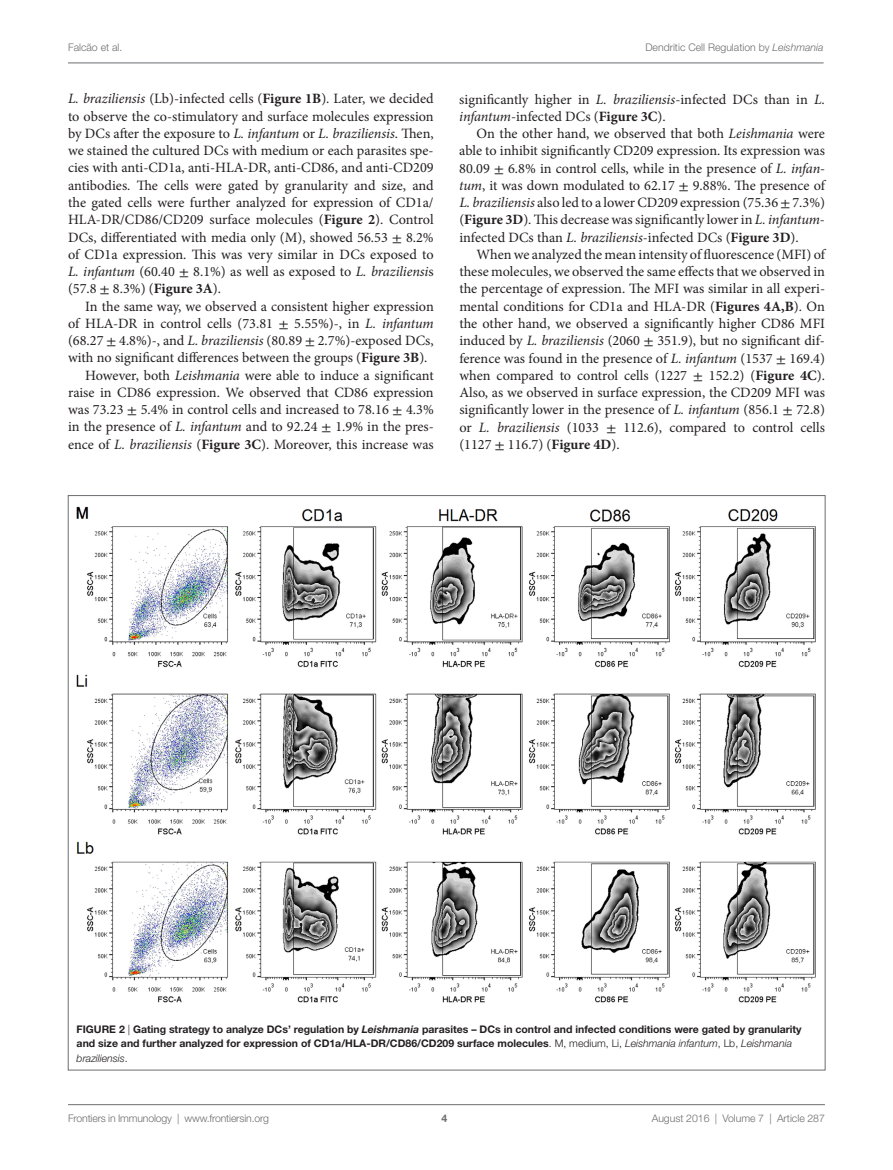
<style>
.page{position:relative;width:893px;height:1170px;background:#fff}
.page>*{position:absolute;margin:0;border:0;box-sizing:border-box;transform-origin:0 0}
.t1{font:14.25px/17.2px "Minion Pro";color:#231f20;text-align:justify}
.t2{font:700 10.5px/14.2px "Helvetica Neue LT Std";color:#231f20}
.t3{font:300 10.5px "Helvetica Neue LT Std";color:#6c6d70}
.t4{font:italic 300 10.5px "Helvetica Neue LT Std";color:#231f20}
.t5{font:700 10.5px "Helvetica Neue LT Std";color:#6c6d70}
.s1{font-style:italic}
.s2{font-weight:700}
.s3{font-family:"STIX General"}
.s4{font-weight:300}
.s5{font-weight:300;font-style:italic}
.s6{font-style:normal}
</style>
<div class="page">
<img style="left:77px;top:507px;width:739px;height:495px">
<hr style="left:68px;top:63px;width:756px;height:1px;background:#6c6d70">
<hr style="left:68px;top:1104px;width:757px;height:1px;background:#6c6d70">
<p class="t3" style="left:68px;top:41px;width:56px">Falcão et al.</p>
<p class="t3" style="left:645px;top:41px;width:180px">Dendritic Cell Regulation by <span class="s1">Leishmania</span></p>
<p class="t1" style="left:68px;top:90px;width:367px"><span class="s1">L. braziliensis</span> (Lb)-infected cells (<span class="s2">Figure 1B</span>). Later, we decided to observe the co-stimulatory and surface molecules expression by DCs after the exposure to <span class="s1">L. infantum</span> or <span class="s1">L. braziliensis</span>. Then, we stained the cultured DCs with medium or each parasites spe&shy;cies with anti-CD1a, anti-HLA-DR, anti-CD86, and anti-CD209 antibodies. The cells were gated by granularity and size, and the gated cells were further analyzed for expression of CD1a/ HLA-DR/CD86/CD209 surface molecules (<span class="s2">Figure 2</span>). Control DCs, differentiated with media only (M), showed 56.53 <span class="s3">±</span> 8.2% of CD1a expression. This was very similar in DCs exposed to <span class="s1">L. infantum</span> (60.40 <span class="s3">±</span> 8.1%) as well as exposed to <span class="s1">L. braziliensi</span>s (57.8 <span class="s3">±</span> 8.3%) (<span class="s2">Figure 3A</span>).</p>
<p class="t1" style="left:85px;top:297px;width:350px">In the same way, we observed a consistent higher expression</p>
<p class="t1" style="left:68px;top:315px;width:367px">of HLA-DR in control cells (73.81 <span class="s3">±</span> 5.55%)-, in <span class="s1">L. infantum</span></p>
<p class="t1" style="left:68px;top:332px;width:367px">(68.27 <span class="s3">±</span> 4.8%)-, and <span class="s1">L. braziliensis</span> (80.89 <span class="s3">±</span> 2.7%)-exposed DCs,</p>
<p class="t1" style="left:68px;top:349px;width:361px">with no significant differences between the groups (<span class="s2">Figure 3B</span>).</p>
<p class="t1" style="left:85px;top:366px;width:350px">However, both <span class="s1">Leishmania</span> were able to induce a significant</p>
<p class="t1" style="left:68px;top:384px;width:367px">raise in CD86 expression. We observed that CD86 expression</p>
<p class="t1" style="left:68px;top:401px;width:367px">was 73.23 <span class="s3">±</span> 5.4% in control cells and increased to 78.16 <span class="s3">±</span> 4.3%</p>
<p class="t1" style="left:68px;top:418px;width:367px">in the presence of <span class="s1">L. infantum</span> and to 92.24 <span class="s3">±</span> 1.9% in the pres-</p>
<p class="t1" style="left:68px;top:435px;width:367px">ence of <span class="s1">L. braziliensis</span> (<span class="s2">Figure 3C</span>). Moreover, this increase was</p>
<p class="t1" style="left:459px;top:90px;width:367px">significantly higher in <span class="s1">L. braziliensis</span>-infected DCs than in <span class="s1">L. infantum</span>-infected DCs (<span class="s2">Figure 3C</span>).</p>
<p class="t1" style="left:459px;top:125px;width:367px;text-indent:17px">On the other hand, we observed that both <span class="s1">Leishmania</span> were able to inhibit significantly CD209 expression. Its expression was 80.09 <span class="s3">±</span> 6.8% in control cells, while in the presence of <span class="s1">L. infan&shy;tum</span>, it was down modulated to 62.17 <span class="s3">±</span> 9.88%. The presence of <span class="s1">L. braziliensis</span> also led to a lower CD209 expression (75.36 <span class="s3">±</span> 7.3%) (<span class="s2">Figure 3D</span>). This decrease was significantly lower in <span class="s1">L. infantum&shy;</span>infected DCs than <span class="s1">L. braziliensis</span>-infected DCs (<span class="s2">Figure 3D</span>).</p>
<p class="t1" style="left:459px;top:246px;width:367px;text-indent:17px">When we analyzed the mean intensity of fluorescence (MFI) of these molecules, we observed the same effects that we observed in the percentage of expression. The MFI was similar in all experi&shy;mental conditions for CD1a and HLA-DR (<span class="s2">Figures 4A,B</span>). On the other hand, we observed a significantly higher CD86 MFI induced by <span class="s1">L. braziliensis</span> (2060 <span class="s3">±</span> 351.9), but no significant dif&shy;ference was found in the presence of <span class="s1">L. infantum</span> (1537 <span class="s3">±</span> 169.4) when compared to control cells (1227 <span class="s3">±</span> 152.2) (<span class="s2">Figure 4C</span>).<br>Also, as we observed in surface expression, the CD209 MFI was significantly lower in the presence of <span class="s1">L. infantum</span> (856.1 <span class="s3">±</span> 72.8) or <span class="s1">L. braziliensis</span> (1033 <span class="s3">±</span> 112.6), compared to control cells (1127 <span class="s3">±</span> 116.7) (<span class="s2">Figure 4D</span>).</p>
<p class="t2" style="left:77px;top:1021px;width:727px">FIG URE 2 <span class="s4">|</span> Gating strategy to analyze DCs’ regulation by <span class="s1">Leishmania</span> parasites – DCs in control and infected conditions were gated by granularity and size and further analyzed for expression of CD1a/HLA</p>
<p class="t2" style="left:366px;top:1036px;width:427px">-DR/CD86/CD209 surface molecules<span class="s4">. M, medium, Li,</span> <span class="s5">Leishmania infantum</span><span class="s4">, Lb,</span> <span class="s5">Leishmania</span></p>
<p class="t4" style="left:77px;top:1051px;width:53px">braziliensis<span class="s6">.</span></p>
<p class="t3" style="left:68px;top:1111px;width:203px">Frontiers in Immunology | www.frontiersin.org</p>
<p class="t3" style="left:652px;top:1111px;width:175px">August 2016 | Volume 7 | Article 287</p>
<p class="t5" style="left:441px;top:1111px;width:7px">4</p>
</div>
